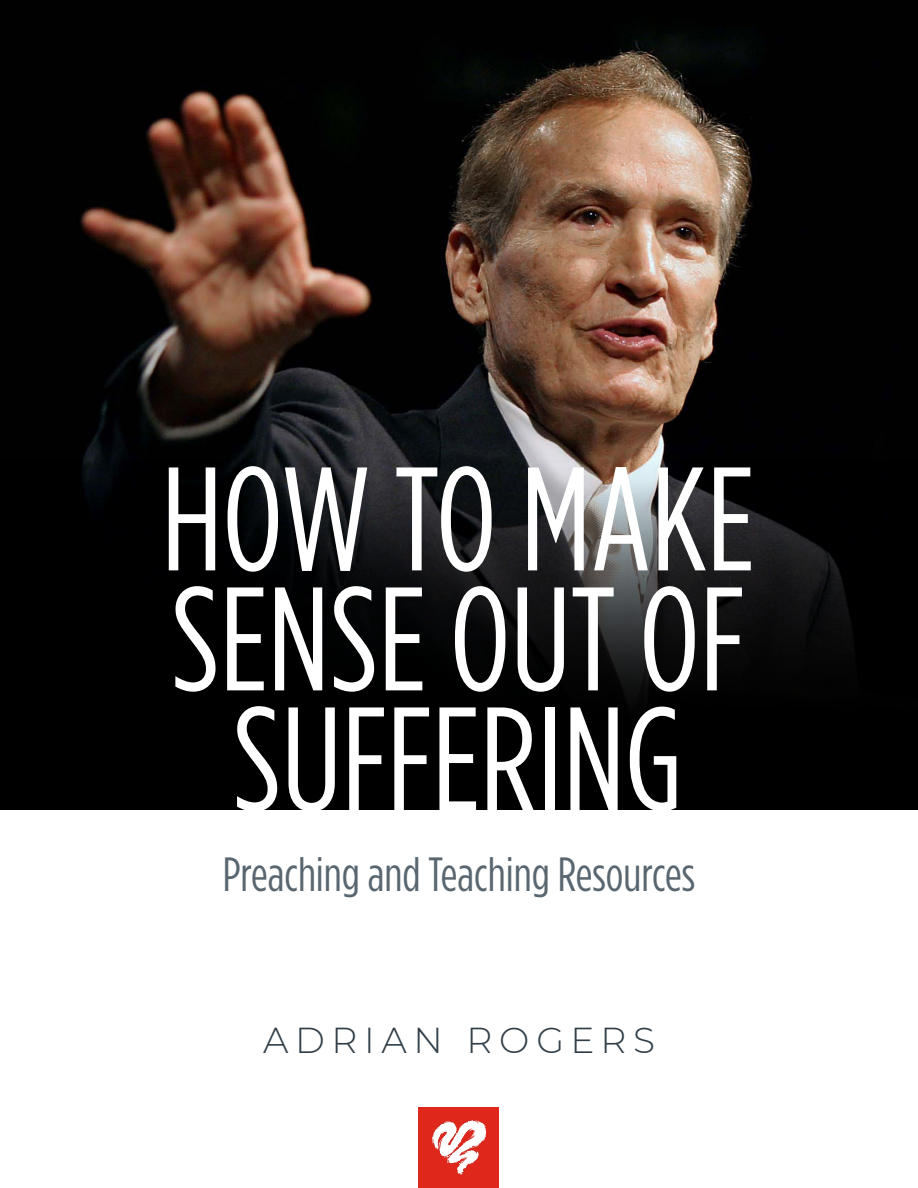
<style>
.page{position:relative;width:918px;height:1188px;background:#fff}
.page>*{position:absolute;margin:0;border:0;box-sizing:border-box;transform-origin:0 0}
.t1{font:147px/120px "Gotham Condensed";color:#fff;text-align:center}
.t2{font:48px "Gotham Condensed";color:#596670}
.t3{font:300 36px "Montserrat";letter-spacing:.185em;color:#313e48}
</style>
<div class="page">
<img style="left:0;top:0;width:918px;height:459px">
<svg style="left:0;top:459px;width:918px;height:351px;background:#0c0c0d"></svg>
<div style="left:418px;top:1107px;width:82px;height:81px;background:#df271c"></div>
<img style="left:432px;top:1121px;width:54px;height:53px">
<p class="t1" style="left:161px;top:457px;width:595px">HOW TO MAKE<br>SENSE OUT OF<br>SUFFERING</p>
<p class="t2" style="left:223px;top:848px;width:474px">Preaching and Teaching Resources</p>
<p class="t3" style="left:263px;top:1016px;width:393px">ADRIAN ROGERS</p>
</div>
